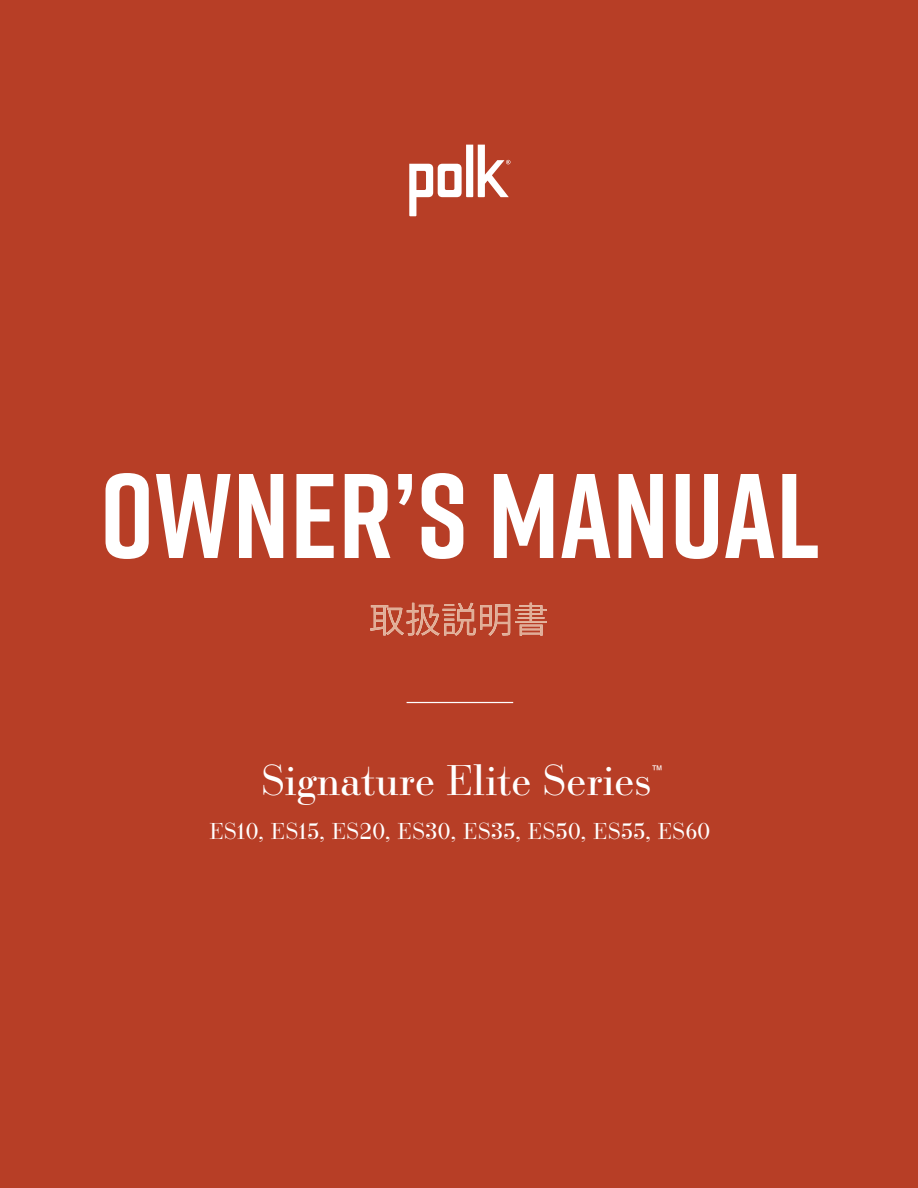
<style>
.page{position:relative;width:918px;height:1188px;background:#b73e26}
.page>*{position:absolute;margin:0;border:0;box-sizing:border-box;transform-origin:0 0}
.t1{font:700 120px "Rift";letter-spacing:.01em;color:#fff}
.t2{font:42px "Ratio Modern";color:#fff}
.t3{font:22.5px "Ratio Modern";color:#fff}
.t4{font:12px "Arial";color:#fff}
</style>
<div class="page">
<svg style="left:409px;top:145px;width:101px;height:71px"></svg>
<hr style="left:407px;top:702px;width:106px;height:1px;background:#fff">
<svg style="left:370px;top:603px;width:177px;height:33px"></svg>
<h1 class="t1" style="left:100px;top:430px;width:721px">OWNER’S MANUAL</h1>
<h2 class="t2" style="left:261px;top:753px;width:392px">Signature Elite Series</h2>
<p class="t4" style="left:651px;top:762px;width:13px">™</p>
<p class="t3" style="left:209px;top:817px;width:503px">ES10, ES15, ES20, ES30, ES35, ES50, ES55, ES60</p>
</div>
